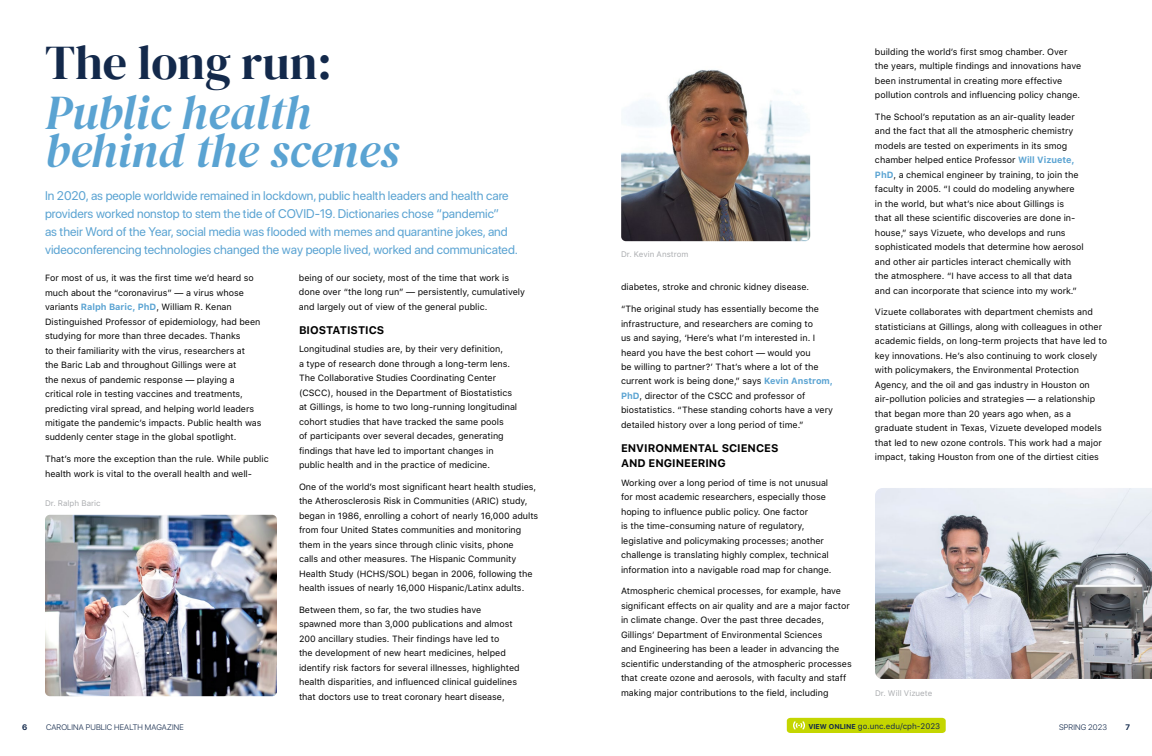
<style>
.page{position:relative;width:1152px;height:756px;background:#fff}
.page>*{position:absolute;margin:0;border:0;box-sizing:border-box;transform-origin:0 0}
.t1{font:italic 48px/38px "DM Serif Display";color:#5aa3d2}
.t2{font:48px "DM Serif Display";color:#13294b}
.t3{font:12.5px/18px "SF Pro Display";color:#5aa3d2}
.t4{font:700 11px/15.5px "SF Pro Text";color:#000}
.t5{font:9px/14.5px "SF Pro Text";color:#000}
.t6{font:8px "SF Pro Text";color:#abadb0}
.t7{font:300 8px "SF Pro Display";letter-spacing:.02em;color:#13294b}
.t8{font:8px "SF Pro Text";color:#13294b}
.t9{font:700 8px "SF Pro Display";color:#13294b}
.s1{font-weight:700;color:#5aa3d2}
.s2{font-weight:700;font-size:7px}
</style>
<div class="page">
<div style="left:787px;top:718px;width:159px;height:15px;background:#c4d600"></div>
<img style="left:621px;top:70px;width:189px;height:171px">
<img style="left:45px;top:515px;width:232px;height:181px">
<img style="left:875px;top:488px;width:277px;height:191px">
<h1 class="t2" style="left:45px;top:35px;width:288px">The long run:</h1>
<h1 class="t1" style="left:45px;top:94px;width:355px">Public health behind the scenes</h1>
<p class="t3" style="left:45px;top:186px;width:475px">In 2020, as people worldwide remained in lockdown, public health leaders and health care providers worked nonstop to stem the tide of COVID-19. Dictionaries chose “pandemic”<br>as their Word of the Year, social media was flooded with memes and quarantine jokes, and videoconferencing technologies changed the way people lived, worked and communicated.</p>
<p class="t5" style="left:45px;top:270px;width:218px">For most of us, it was the first time we’d heard so much about the “coronavirus” — a virus whose variants <span class="s1">Ralph Baric, PhD</span>, William R. Kenan Distinguished Professor of epidemiology, had been studying for more than three decades. Thanks<br>to their familiarity with the virus, researchers at<br>the Baric Lab and throughout Gillings were at<br>the nexus of pandemic response — playing a critical role in testing vaccines and treatments, predicting viral spread, and helping world leaders mitigate the pandemic’s impacts. Public health was suddenly center stage in the global spotlight.</p>
<p class="t5" style="left:45px;top:451px;width:225px">That’s more the exception than the rule. While public health work is vital to the overall health and well-</p>
<p class="t6" style="left:45px;top:497px;width:57px">Dr. Ralph Baric</p>
<p class="t5" style="left:299px;top:270px;width:228px">being of our society, most of the time that work is done over “the long run” — persistently, cumulatively and largely out of view of the general public.</p>
<p class="t4" style="left:299px;top:321px;width:87px">BIOSTATISTICS</p>
<p class="t5" style="left:299px;top:341px;width:220px">Longitudinal studies are, by their very definition,<br>a type of research done through a long-term lens.<br>The Collaborative Studies Coordinating Center (CSCC), housed in the Department of Biostatistics at Gillings, is home to two long-running longitudinal cohort studies that have tracked the same pools<br>of participants over several decades, generating findings that have led to important changes in public health and in the practice of medicine.</p>
<p class="t5" style="left:299px;top:479px;width:241px">One of the world’s most significant heart health studies, the Atherosclerosis Risk in Communities (ARIC) study, began in 1986, enrolling a cohort of nearly 16,000 adults from four United States communities and monitoring them in the years since through clinic visits, phone<br>calls and other measures. The Hispanic Community Health Study (HCHS/SOL) began in 2006, following the health issues of nearly 16,000 Hispanic/Latinx adults.</p>
<p class="t5" style="left:299px;top:602px;width:222px">Between them, so far, the two studies have spawned more than 3,000 publications and almost 200 ancillary studies. Their findings have led to<br>the development of new heart medicines, helped identify risk factors for several illnesses, highlighted health disparities, and influenced clinical guidelines that doctors use to treat coronary heart disease,</p>
<p class="t6" style="left:621px;top:249px;width:69px">Dr. Kevin Anstrom</p>
<p class="t5" style="left:621px;top:280px;width:190px">diabetes, stroke and chronic kidney disease.</p>
<p class="t5" style="left:621px;top:301px;width:214px">“The original study has essentially become the infrastructure, and researchers are coming to<br>us and saying, ‘Here’s what I’m interested in. I heard you have the best cohort — would you<br>be willing to partner?’ That’s where a lot of the current work is being done,” says <span class="s1">Kevin Anstrom, PhD</span>, director of the CSCC and professor of biostatistics. “These standing cohorts have a very detailed history over a long period of time.”</p>
<p class="t4" style="left:621px;top:439px;width:159px">ENVIRONMENTAL SCIENCES<br>AND ENGINEERING</p>
<p class="t5" style="left:621px;top:475px;width:212px">Working over a long period of time is not unusual for most academic researchers, especially those hoping to influence public policy. One factor<br>is the time-consuming nature of regulatory, legislative and policymaking processes; another challenge is translating highly complex, technical information into a navigable road map for change.</p>
<p class="t5" style="left:621px;top:584px;width:232px">Atmospheric chemical processes, for example, have significant effects on air quality and are a major factor in climate change. Over the past three decades, Gillings’ Department of Environmental Sciences<br>and Engineering has been a leader in advancing the scientific understanding of the atmospheric processes that create ozone and aerosols, with faculty and staff making major contributions to the field, including</p>
<p class="t5" style="left:875px;top:44px;width:208px">building the world’s first smog chamber. Over the years, multiple findings and innovations have been instrumental in creating more effective pollution controls and influencing policy change.</p>
<p class="t5" style="left:875px;top:109px;width:210px">The School’s reputation as an air-quality leader and the fact that all the atmospheric chemistry models are tested on experiments in its smog chamber helped entice Professor <span class="s1">Will Vizuete, PhD</span>, a chemical engineer by training, to join the faculty in 2005. “I could do modeling anywhere in the world, but what’s nice about Gillings is<br>that all these scientific discoveries are done in&shy;house,” says Vizuete, who develops and runs sophisticated models that determine how aerosol and other air particles interact chemically with the atmosphere. “I have access to all that data and can incorporate that science into my work.”</p>
<p class="t5" style="left:875px;top:305px;width:233px">Vizuete collaborates with department chemists and statisticians at Gillings, along with colleagues in other academic fields, on long-term projects that have led to key innovations. He’s also continuing to work closely with policymakers, the Environmental Protection Agency, and the oil and gas industry in Houston on air-pollution policies and strategies — a relationship that began more than 20 years ago when, as a graduate student in Texas, Vizuete developed models that led to new ozone controls. This work had a major impact, taking Houston from one of the dirtiest cities</p>
<p class="t6" style="left:875px;top:688px;width:59px">Dr. Will Vizuete</p>
<p class="t9" style="left:22px;top:721px;width:7px">6</p>
<p class="t7" style="left:46px;top:721px;width:139px">CAROLINA PUBLIC HEALTH MAGAZINE</p>
<p class="t8" style="left:808px;top:720px;width:133px"><span class="s2">VIEW ONLINE</span> go.unc.edu/cph-2023</p>
<p class="t7" style="left:1059px;top:721px;width:49px">SPRING 2023</p>
<p class="t9" style="left:1125px;top:721px;width:6px">7</p>
</div>
